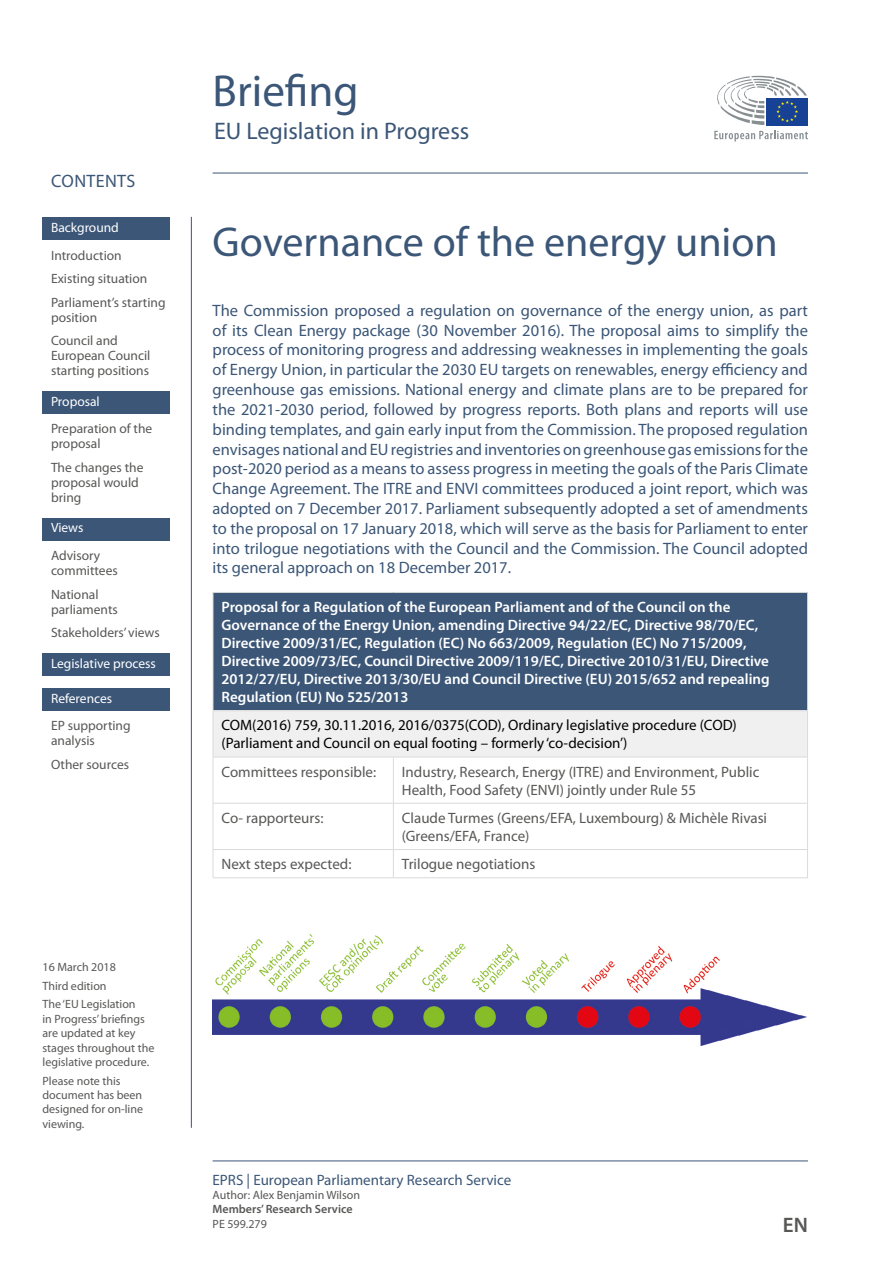
<style>
.page{position:relative;width:893px;height:1263px;background:#fff}
.page>*{position:absolute;margin:0;border:0;box-sizing:border-box;transform-origin:0 0}
.t1{font:45px "Myriad Pro";color:#3b5677}
.BR_-_Title{font:42px "Myriad Pro";color:#3b5677}
.t2{font:24px "Myriad Pro";color:#3b5677}
.t3{font:600 21px "Myriad Pro";color:#575756}
.t4{font:18px "Myriad Pro";letter-spacing:.02em;color:#3b5677}
.body{font:16.5px/19.8px "Myriad Pro";color:#3b5677;text-align:justify}
.table_column_title{font:600 15px/18px "Myriad Pro";color:#fff}
.table_body{font:15px/18px "Myriad Pro";color:#575756}
.table_row_title{font:15px/18px "Myriad Pro";color:#000}
.t5{font:15px "Myriad Pro";color:#3b5677}
.ToC_sub{font:13.5px/15px "Myriad Pro";color:#575756}
.ToC_main{font:13.5px "Myriad Pro";color:#fff}
.master_BR_-_1st_page{font:12px/14.4px "Myriad Pro";color:#575756}
.t6{font:600 12px "Myriad Pro";color:#575756}
</style>
<div class="page">
<div style="left:43px;top:217px;width:127px;height:22px;background:#3b5677"></div>
<div style="left:43px;top:391px;width:127px;height:22px;background:#3b5677"></div>
<div style="left:43px;top:518px;width:127px;height:22px;background:#3b5677"></div>
<div style="left:43px;top:653px;width:127px;height:22px;background:#3b5677"></div>
<div style="left:43px;top:688px;width:127px;height:22px;background:#3b5677"></div>
<svg style="left:714px;top:131px;width:94px;height:11px"></svg>
<div style="left:766px;top:98px;width:42px;height:27px;background:#164194"></div>
<svg style="left:717px;top:75px;width:90px;height:50px"></svg>
<hr style="left:213px;top:1160px;width:595px;height:1px;background:#3b5677">
<hr style="left:191px;top:217px;width:1px;height:911px;background:#3b5677">
<hr style="left:213px;top:173px;width:595px;height:1px;background:#3b5677">
<div style="left:213px;top:592px;width:594px;height:119px;background:#3b5677"></div>
<div style="left:213px;top:711px;width:594px;height:46px;background:#f0f0f0"></div>
<hr style="left:213px;top:592px;width:180px;height:1px;background:#dadada">
<hr style="left:213px;top:593px;width:1px;height:117px;background:#dadada">
<hr style="left:393px;top:592px;width:415px;height:1px;background:#dadada">
<hr style="left:807px;top:593px;width:1px;height:117px;background:#dadada">
<hr style="left:807px;top:711px;width:1px;height:46px;background:#dadada">
<hr style="left:213px;top:757px;width:1px;height:46px;background:#dadada">
<hr style="left:393px;top:757px;width:1px;height:46px;background:#dadada">
<hr style="left:807px;top:757px;width:1px;height:46px;background:#dadada">
<hr style="left:213px;top:803px;width:180px;height:1px;background:#dadada">
<hr style="left:213px;top:804px;width:1px;height:45px;background:#dadada">
<hr style="left:393px;top:803px;width:415px;height:1px;background:#dadada">
<hr style="left:393px;top:804px;width:1px;height:45px;background:#dadada">
<hr style="left:807px;top:804px;width:1px;height:45px;background:#dadada">
<hr style="left:213px;top:849px;width:180px;height:1px;background:#dadada">
<svg style="left:213px;top:850px;width:1px;height:27px"></svg>
<hr style="left:393px;top:849px;width:415px;height:1px;background:#dadada">
<svg style="left:393px;top:850px;width:1px;height:27px"></svg>
<svg style="left:807px;top:850px;width:1px;height:27px"></svg>
<hr style="left:213px;top:877px;width:180px;height:1px;background:#dadada">
<hr style="left:393px;top:877px;width:415px;height:1px;background:#dadada">
<hr style="left:213px;top:710px;width:180px;height:1px;background:#dadada">
<hr style="left:213px;top:711px;width:1px;height:46px;background:#dadada">
<hr style="left:393px;top:710px;width:415px;height:1px;background:#dadada">
<hr style="left:213px;top:757px;width:180px;height:1px;background:#dadada">
<hr style="left:393px;top:757px;width:415px;height:1px;background:#dadada">
<img style="left:213px;top:934px;width:593px;height:112px">
<p class="t4" style="left:51px;top:169px;width:86px">CONTENTS</p>
<p class="ToC_main" style="left:51px;top:219px;width:69px">Background</p>
<p class="ToC_sub" style="left:51px;top:247px;width:72px">Introduction</p>
<p class="ToC_sub" style="left:51px;top:271px;width:98px">Existing situation</p>
<p class="ToC_sub" style="left:51px;top:294px;width:116px">Parliament’s starting position</p>
<p class="ToC_sub" style="left:51px;top:333px;width:101px">Council and<br>European Council starting positions</p>
<p class="ToC_main" style="left:51px;top:393px;width:50px">Proposal</p>
<p class="ToC_sub" style="left:51px;top:421px;width:103px">Preparation of the proposal</p>
<p class="ToC_sub" style="left:51px;top:460px;width:94px">The changes the proposal would bring</p>
<p class="ToC_main" style="left:51px;top:520px;width:34px">Views</p>
<p class="ToC_sub" style="left:51px;top:548px;width:68px">Advisory committees</p>
<p class="ToC_sub" style="left:51px;top:586px;width:68px">National parliaments</p>
<p class="ToC_sub" style="left:51px;top:625px;width:110px">Stakeholders’ views</p>
<p class="ToC_main" style="left:51px;top:655px;width:106px">Legislative process</p>
<p class="ToC_main" style="left:51px;top:690px;width:63px">References</p>
<p class="ToC_sub" style="left:51px;top:718px;width:81px">EP supporting analysis</p>
<p class="ToC_sub" style="left:51px;top:756px;width:80px">Other sources</p>
<p class="master_BR_-_1st_page" style="left:43px;top:959px;width:75px">16 March 2018</p>
<p class="master_BR_-_1st_page" style="left:43px;top:978px;width:66px">Third edition</p>
<p class="master_BR_-_1st_page" style="left:43px;top:997px;width:113px">The ‘EU Legislation<br>in Progress’ briefings are updated at key stages throughout the legislative procedure.</p>
<p class="master_BR_-_1st_page" style="left:43px;top:1073px;width:102px">Please note this document has been designed for on-line viewing.</p>
<h1 class="t1" style="left:213px;top:63px;width:148px">Briefing</h1>
<h3 class="t2" style="left:214px;top:117px;width:257px">EU Legislation in Progress</h3>
<p class="BR_-_Title" style="left:213px;top:216px;width:567px">Governance of the energy union</p>
<p class="body" style="left:213px;top:300px;width:597px">The Commission proposed a regulation on governance of the energy union, as part of its Clean Energy package (30 November 2016). The proposal aims to simplify the process of monitoring progress and addressing weaknesses in implementing the goals of Energy Union, in particular the 2030 EU targets on renewables, energy efficiency and greenhouse gas emissions. National energy and climate plans are to be prepared for the 2021-2030 period, followed by progress reports. Both plans and reports will use binding templates, and gain early input from the Commission. The proposed regulation envisages national and EU registries and inventories on greenhouse gas emissions for the post-2020 period as a means to assess progress in meeting the goals of the Paris Climate Change Agreement. The ITRE and ENVI committees produced a joint report, which was adopted on 7 December 2017. Parliament subsequently adopted a set of amendments to the proposal on 17 January 2018, which will serve as the basis for Parliament to enter into trilogue negotiations with the Council and the Commission. The Council adopted its general approach on 18 December 2017.</p>
<p class="table_column_title" style="left:221px;top:598px;width:550px">Proposal for a Regulation of the European Parliament and of the Council on the Governance of the Energy Union, amending Directive 94/22/EC, Directive 98/70/EC, Directive 2009/31/EC, Regulation (EC) No 663/2009, Regulation (EC) No 715/2009, Directive 2009/73/EC, Council Directive 2009/119/EC, Directive 2010/31/EU, Directive 2012/27/EU, Directive 2013/30/EU and Council Directive (EU) 2015/652 and repealing Regulation (EU) No 525/2013</p>
<p class="table_row_title" style="left:221px;top:716px;width:517px">COM(2016) 759, 30.11.2016, 2016/0375(COD), Ordinary legislative procedure (COD) (Parliament and Council on equal footing – formerly ‘co-decision’)</p>
<p class="table_body" style="left:221px;top:762px;width:156px">Committees responsible:</p>
<p class="table_body" style="left:402px;top:762px;width:359px">Industry, Research, Energy (ITRE) and Environment, Public<br>Health, Food Safety (ENVI) jointly under Rule 55</p>
<p class="table_body" style="left:221px;top:809px;width:104px">Co- rapporteurs:</p>
<p class="table_body" style="left:402px;top:809px;width:367px">Claude Turmes (Greens/EFA, Luxembourg) &amp; Michèle Rivasi (Greens/EFA, France)</p>
<p class="table_body" style="left:221px;top:855px;width:131px">Next steps expected:</p>
<p class="table_body" style="left:402px;top:855px;width:135px">Trilogue negotiations</p>
<p class="t5" style="left:213px;top:1170px;width:300px">EPRS | European Parliamentary Research Service</p>
<p class="master_BR_-_1st_page" style="left:213px;top:1187px;width:149px">Author: Alex Benjamin Wilson</p>
<p class="t6" style="left:213px;top:1203px;width:141px">Members’ Research Service</p>
<p class="master_BR_-_1st_page" style="left:213px;top:1216px;width:56px">PE 599.279</p>
<p class="t3" style="left:783px;top:1213px;width:27px">EN</p>
</div>
